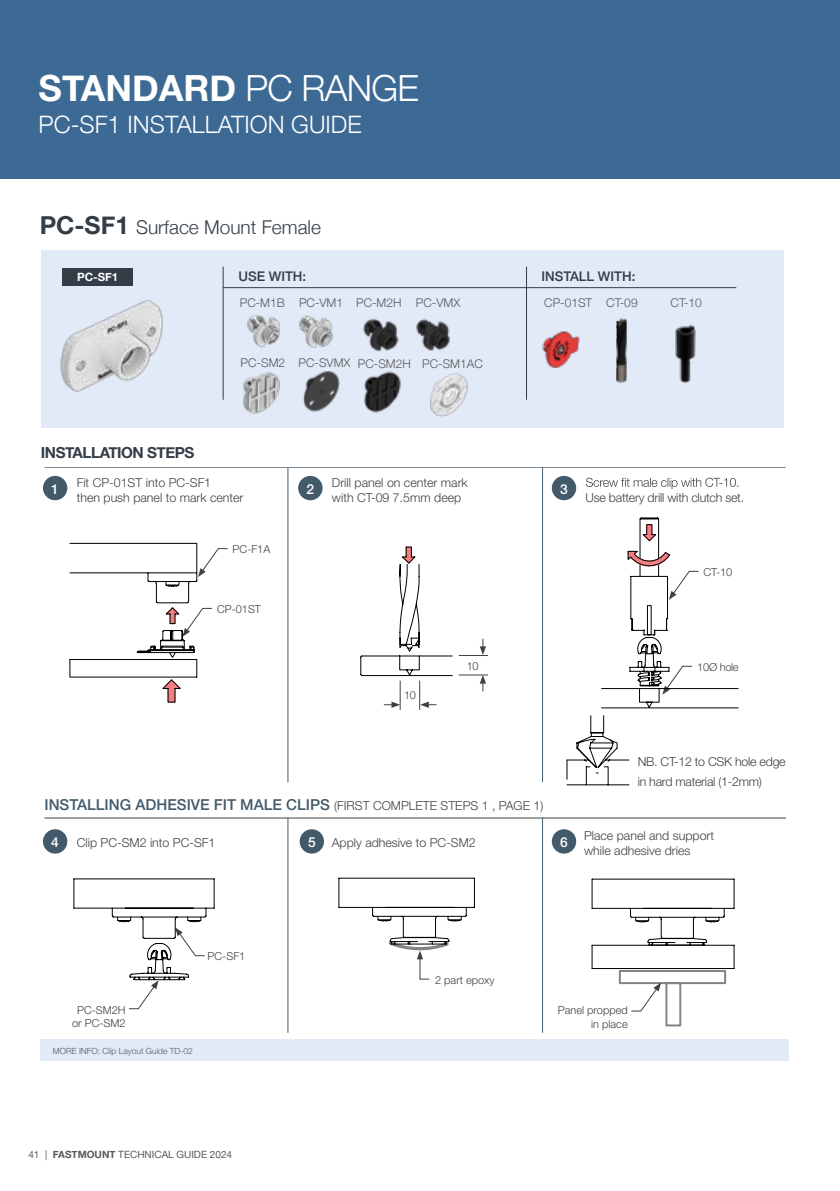
<style>
.page{position:relative;width:840px;height:1191px;background:#fff}
.page>*{position:absolute;margin:0;border:0;box-sizing:border-box;transform-origin:0 0}
.t1{font:700 36px "Helvetica Neue";color:#fff}
.t2{font:300 24px "Helvetica Neue";color:#fff}
.t3{font:300 19px "Helvetica Neue";color:#333d47}
.t4{font:500 15.2px "Helvetica Neue";color:#425a69}
.t5{font:700 15.2px "Helvetica Neue";letter-spacing:-.03em;color:#333d47}
.t6{font:500 13.8px "Helvetica Neue";color:#fff}
.t7{font:500 13.4px "Helvetica Neue";color:#333d47}
.t8{font:300 12.4px/14.8px "Helvetica Neue";color:#414042}
.t9{font:300 12.4px/20.4px "Helvetica Neue";letter-spacing:-.02em;color:#414042}
.t10{font:300 12px "Helvetica Neue";color:#58595b}
.t11{font:700 11.4px "Helvetica Neue";color:#fff}
.t12{font:300 11px/13.2px "Helvetica Neue";color:#414042;text-align:right}
.t13{font:10px "Helvetica Neue";color:#58595b}
.t14{font:300 8.4px "Helvetica Neue";color:#58595b}
.s1{font-weight:300}
.s2{font-weight:700;font-size:24.8px}
.s3{font-weight:300;font-size:12.4px;color:#414042}
.s4{font-weight:700}
</style>
<div class="page">
<div style="left:0;top:0;width:839px;height:179px;background:#3d6a94"></div>
<div style="left:41px;top:250px;width:741px;height:178px;background:#e2eaf7"></div>
<img style="left:60px;top:300px;width:103px;height:92px">
<div style="left:62px;top:268px;width:71px;height:17px;background:#333d47"></div>
<hr style="left:223px;top:287px;width:512px;height:1px;background:#333d47">
<hr style="left:526px;top:267px;width:1px;height:133px;background:#333d47">
<hr style="left:223px;top:267px;width:1px;height:133px;background:#333d47">
<svg style="left:566px;top:715px;width:63px;height:71px"></svg>
<hr style="left:44px;top:467px;width:741px;height:1px;background:#425a69">
<hr style="left:287px;top:467px;width:1px;height:315px;background:#425a69">
<hr style="left:542px;top:467px;width:1px;height:315px;background:#425a69">
<hr style="left:44px;top:817px;width:741px;height:1px;background:#414042">
<hr style="left:287px;top:817px;width:1px;height:215px;background:#425a69">
<hr style="left:542px;top:817px;width:1px;height:215px;background:#425a69">
<div style="left:299px;top:829px;width:25px;height:24px;background:#425a69;border-radius:50%"></div>
<div style="left:551px;top:829px;width:25px;height:24px;background:#425a69;border-radius:50%"></div>
<div style="left:43px;top:829px;width:24px;height:24px;background:#425a69;border-radius:50%"></div>
<svg style="left:586px;top:478px;width:150px;height:11px"></svg>
<div style="left:298px;top:476px;width:24px;height:24px;background:#425a69;border-radius:50%"></div>
<div style="left:551px;top:476px;width:25px;height:24px;background:#425a69;border-radius:50%"></div>
<hr style="left:399px;top:680px;width:1px;height:30px;background:#414042">
<hr style="left:419px;top:680px;width:1px;height:30px;background:#414042">
<div style="left:43px;top:476px;width:24px;height:24px;background:#425a69;border-radius:50%"></div>
<svg style="left:69px;top:517px;width:669px;height:192px"></svg>
<svg style="left:69px;top:645px;width:146px;height:273px"></svg>
<svg style="left:117px;top:877px;width:617px;height:150px"></svg>
<svg style="left:136px;top:548px;width:26px;height:110px"></svg>
<svg style="left:162px;top:703px;width:20px;height:2px"></svg>
<svg style="left:400px;top:521px;width:298px;height:79px"></svg>
<svg style="left:162px;top:523px;width:494px;height:180px"></svg>
<svg style="left:628px;top:636px;width:64px;height:58px"></svg>
<img style="left:542px;top:331px;width:38px;height:37px">
<img style="left:616px;top:318px;width:11px;height:65px">
<img style="left:675px;top:324px;width:21px;height:59px">
<div style="left:40px;top:1039px;width:748px;height:22px;background:#e2eaf7"></div>
<img style="left:247px;top:315px;width:33px;height:33px">
<img style="left:299px;top:315px;width:34px;height:33px">
<img style="left:243px;top:372px;width:37px;height:42px">
<img style="left:363px;top:318px;width:36px;height:34px">
<img style="left:416px;top:318px;width:34px;height:33px">
<img style="left:364px;top:371px;width:37px;height:42px">
<img style="left:430px;top:373px;width:38px;height:44px">
<img style="left:303px;top:371px;width:37px;height:41px">
<h1 class="t1" style="left:39px;top:60px;width:381px">STANDARD <span class="s1">PC RANGE</span></h1>
<h2 class="t2" style="left:39px;top:105px;width:324px">PC-SF1 INSTALLATION GUIDE</h2>
<h3 class="t3" style="left:40px;top:212px;width:282px"><span class="s2">PC-SF1</span> Surface Mount Female</h3>
<p class="t11" style="left:77px;top:268px;width:43px">PC-SF1</p>
<p class="t7" style="left:238px;top:265px;width:69px">USE WITH:</p>
<p class="t7" style="left:541px;top:265px;width:95px">INSTALL WITH:</p>
<p class="t5" style="left:41px;top:440px;width:155px">INSTALLATION STEPS</p>
<p class="t10" style="left:240px;top:293px;width:222px">PC-M1B PC-VM1 PC-M2H PC-VMX</p>
<p class="t10" style="left:240px;top:354px;width:243px">PC-SM2 PC-SVMX PC-SM2H PC-SM1AC</p>
<p class="t10" style="left:544px;top:293px;width:95px">CP-01ST CT-09</p>
<p class="t10" style="left:670px;top:293px;width:33px">CT-10</p>
<p class="t6" style="left:51px;top:477px;width:9px">1</p>
<p class="t8" style="left:77px;top:474px;width:168px">Fit CP-01ST into PC-SF1<br>then push panel to mark center</p>
<p class="t8" style="left:332px;top:474px;width:137px">Drill panel on center mark with CT-09 7.5mm deep</p>
<p class="t6" style="left:306px;top:477px;width:9px">2</p>
<p class="t6" style="left:560px;top:477px;width:9px">3</p>
<p class="t12" style="left:232px;top:542px;width:39px">PC-F1A</p>
<p class="t12" style="left:217px;top:601px;width:46px">CP-01ST</p>
<p class="t9" style="left:585px;top:486px;width:160px">Use battery drill with clutch set.</p>
<p class="t12" style="left:703px;top:564px;width:30px">CT-10</p>
<p class="t12" style="left:404px;top:688px;width:13px">10</p>
<p class="t12" style="left:466px;top:658px;width:13px">10</p>
<p class="t12" style="left:696px;top:659px;width:43px">10Ø hole</p>
<p class="t9" style="left:637px;top:750px;width:149px">NB. CT-12 to CSK hole edge in hard material (1-2mm)</p>
<p class="t4" style="left:44px;top:792px;width:500px">INSTALLING ADHESIVE FIT MALE CLIPS <span class="s3">(FIRST COMPLETE STEPS 1 , PAGE 1)</span></p>
<p class="t6" style="left:51px;top:831px;width:9px">4</p>
<p class="t6" style="left:308px;top:831px;width:9px">5</p>
<p class="t6" style="left:560px;top:831px;width:9px">6</p>
<p class="t8" style="left:331px;top:834px;width:145px">Apply adhesive to PC-SM2</p>
<p class="t8" style="left:583px;top:827px;width:131px">Place panel and support while adhesive dries</p>
<p class="t8" style="left:77px;top:834px;width:140px">Clip PC-SM2 into PC-SF1</p>
<p class="t12" style="left:207px;top:948px;width:39px">PC-SF1</p>
<p class="t12" style="left:72px;top:1002px;width:55px;text-align:center">PC-SM2H or PC-SM2</p>
<p class="t14" style="left:53px;top:1044px;width:142px">MORE INFO: Clip Layout Guide TD-02</p>
<p class="t13" style="left:28px;top:1147px;width:205px">41 | <span class="s4">FASTMOUNT</span> TECHNICAL GUIDE 2024</p>
<p class="t12" style="left:435px;top:972px;width:61px">2 part epoxy</p>
<p class="t12" style="left:557px;top:1003px;width:71px">Panel propped in place</p>
</div>
